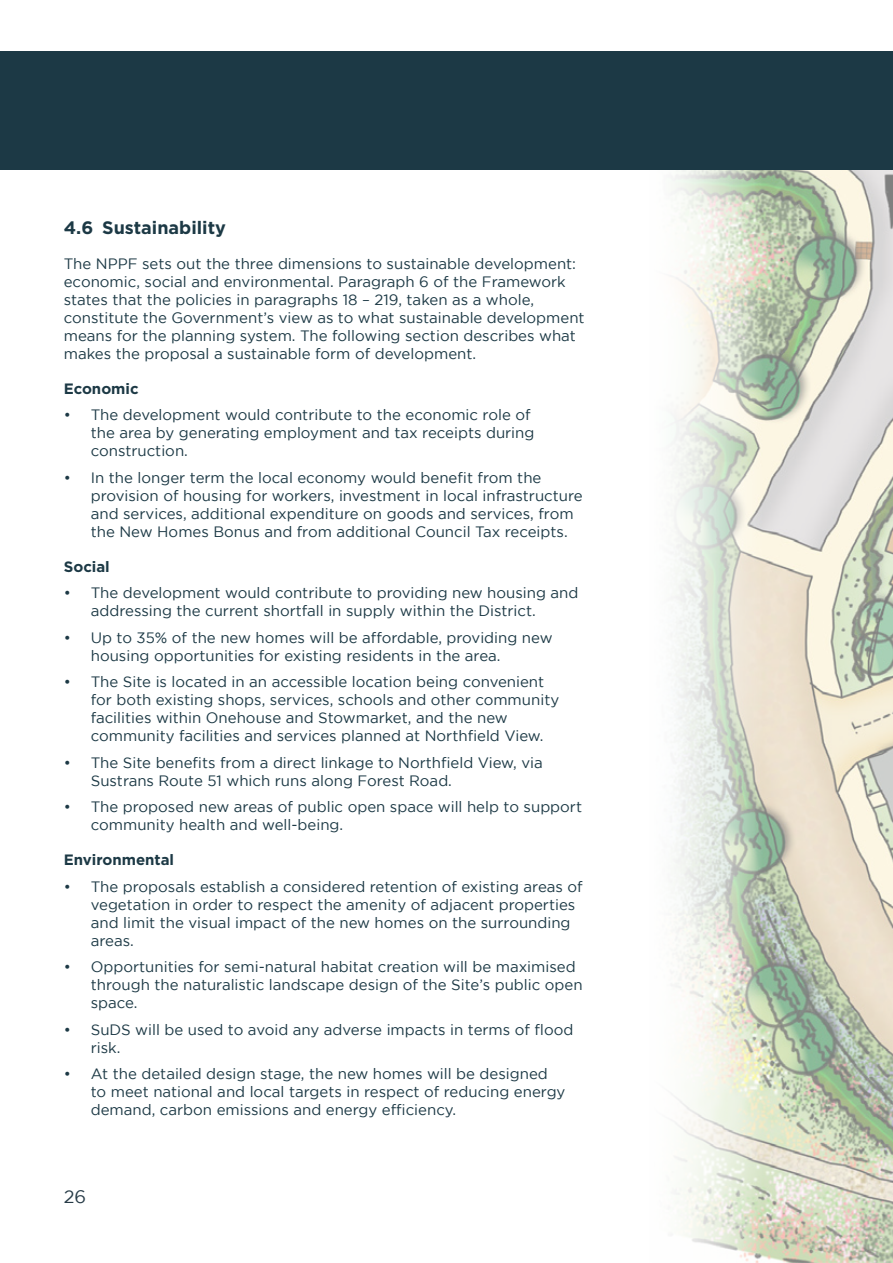
<style>
.page{position:relative;width:893px;height:1263px;background:#fff}
.page>*{position:absolute;margin:0;border:0;box-sizing:border-box;transform-origin:0 0}
.t1{font:700 18px "Gotham";color:#1c3945}
.t2{font:18px "Gotham";color:#273b47}
.t3{font:15px/18px "Gotham";color:#1c3945}
.t4{font:700 15px "Gotham";color:#1c3945}
</style>
<div class="page">
<img style="left:635px;top:169px;width:258px;height:1094px">
<div style="left:0;top:51px;width:893px;height:118px;background:#1c3945"></div>
<p class="t1" style="left:64px;top:217px;width:164px">4.6 Sustainability</p>
<p class="t3" style="left:64px;top:254px;width:522px">The NPPF sets out the three dimensions to sustainable development: economic, social and environmental. Paragraph 6 of the Framework states that the policies in paragraphs 18 – 219, taken as a whole, constitute the Government’s view as to what sustainable development means for the planning system. The following section describes what makes the proposal a sustainable form of development.</p>
<p class="t4" style="left:64px;top:380px;width:76px">Economic</p>
<p class="t3" style="left:91px;top:406px;width:445px;text-indent:-27px">• The development would contribute to the economic role of the area by generating employment and tax receipts during construction.</p>
<p class="t3" style="left:91px;top:468px;width:493px;text-indent:-27px">• In the longer term the local economy would benefit from the provision of housing for workers, investment in local infrastructure and services, additional expenditure on goods and services, from the New Homes Bonus and from additional Council Tax receipts.</p>
<p class="t4" style="left:64px;top:558px;width:48px">Social</p>
<p class="t3" style="left:91px;top:584px;width:489px;text-indent:-27px">• The development would contribute to providing new housing and addressing the current shortfall in supply within the District.</p>
<p class="t3" style="left:91px;top:628px;width:463px;text-indent:-27px">• Up to 35% of the new homes will be affordable, providing new housing opportunities for existing residents in the area.</p>
<p class="t3" style="left:91px;top:673px;width:470px;text-indent:-27px">• The Site is located in an accessible location being convenient for both existing shops, services, schools and other community facilities within Onehouse and Stowmarket, and the new community facilities and services planned at Northfield View.</p>
<p class="t3" style="left:91px;top:753px;width:453px;text-indent:-27px">• The Site benefits from a direct linkage to Northfield View, via<br>Sustrans Route 51 which runs along Forest Road.</p>
<p class="t3" style="left:91px;top:798px;width:493px;text-indent:-27px">• The proposed new areas of public open space will help to support community health and well-being.</p>
<p class="t4" style="left:64px;top:851px;width:112px">Environmental</p>
<p class="t3" style="left:91px;top:877px;width:493px;text-indent:-27px">• The proposals establish a considered retention of existing areas of vegetation in order to respect the amenity of adjacent properties and limit the visual impact of the new homes on the surrounding areas.</p>
<p class="t3" style="left:91px;top:958px;width:493px;text-indent:-27px">• Opportunities for semi-natural habitat creation will be maximised through the naturalistic landscape design of the Site’s public open space.</p>
<p class="t3" style="left:91px;top:1020px;width:484px;text-indent:-27px">• SuDS will be used to avoid any adverse impacts in terms of flood risk.</p>
<p class="t3" style="left:91px;top:1065px;width:476px;text-indent:-27px">• At the detailed design stage, the new homes will be designed to meet national and local targets in respect of reducing energy demand, carbon emissions and energy efficiency.</p>
<p class="t2" style="left:64px;top:1187px;width:24px">26</p>
</div>
